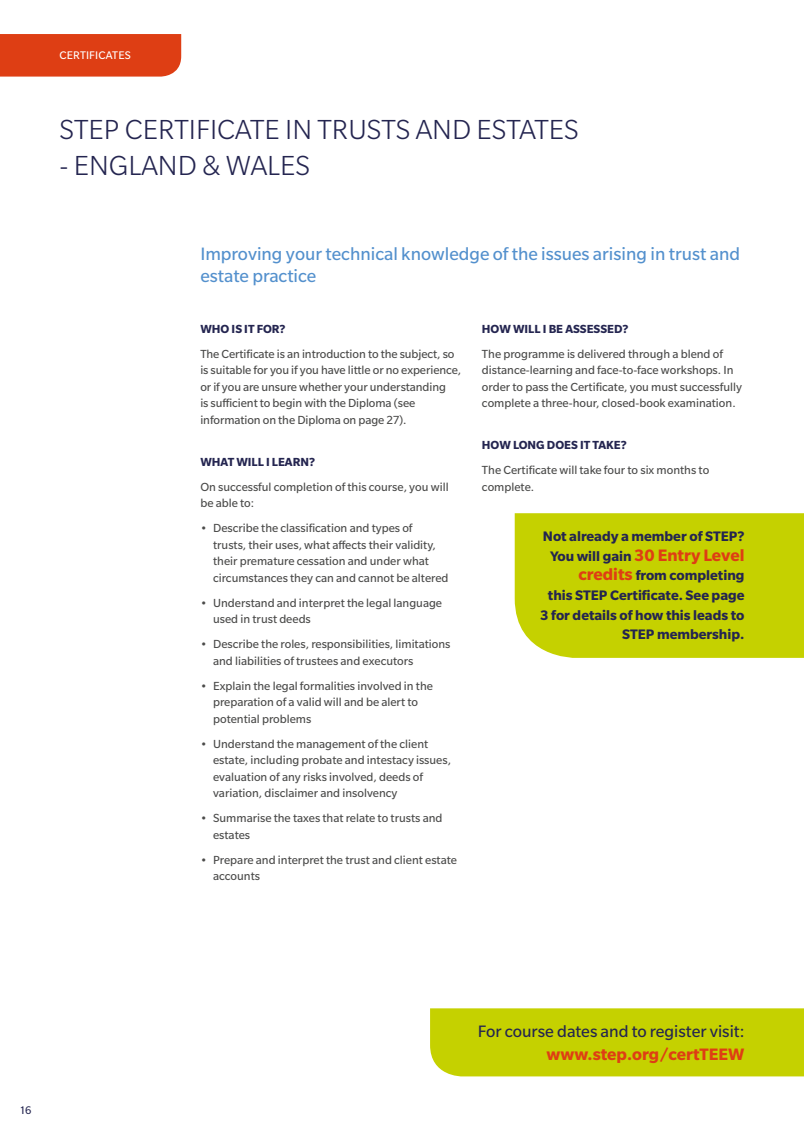
<style>
.page{position:relative;width:804px;height:1136px;background:#fff}
.page>*{position:absolute;margin:0;border:0;box-sizing:border-box;transform-origin:0 0}
.t1{font:300 30px "Slate Std";color:#242550}
.t2{font:19.5px/22.5px "Slate Std";color:#5390cd}
.t3{font:700 18px "Slate Std";color:#de3e14}
.t4{font:18px "Slate Std";color:#242550}
.t5{font:700 15px/19.5px "Slate Std";color:#242550;text-align:right}
.t6{font:12.75px/16.5px "Slate Std";color:#4a4a49}
.t7{font:700 12.75px "Slate Std";color:#242550}
.t8{font:12px "Slate Std";letter-spacing:.01em;color:#fff}
.t9{font:12px "Slate Std";color:#242550}
.s1{font-size:15px;color:#242550}
.s2{font-size:18px;color:#de3e14}
</style>
<div class="page">
<div style="left:0;top:34px;width:181px;height:43px;background:#de3e14"></div>
<div style="left:430px;top:1008px;width:374px;height:68px;background:#c5d100"></div>
<div style="left:514px;top:513px;width:290px;height:144px;background:#c5d100"></div>
<p class="t8" style="left:60px;top:49px;width:73px">CERTIFICATES</p>
<h1 class="t1" style="left:60px;top:114px;width:520px">STEP CERTIFICATE IN TRUSTS AND ESTATES</h1>
<h1 class="t1" style="left:60px;top:150px;width:252px">- ENGLAND &amp; WALES</h1>
<h2 class="t2" style="left:200px;top:242px;width:541px">Improving your technical knowledge of the issues arising in trust and estate practice</h2>
<p class="t7" style="left:200px;top:321px;width:87px">WHO IS IT FOR?</p>
<p class="t6" style="left:200px;top:345px;width:262px">The Certificate is an introduction to the subject, so is suitable for you if you have little or no experience, or if you are unsure whether your understanding<br>is sufficient to begin with the Diploma (see information on the Diploma on page 27).</p>
<p class="t7" style="left:200px;top:454px;width:116px">WHAT WILL I LEARN?</p>
<p class="t6" style="left:200px;top:478px;width:250px">On successful completion of this course, you will be able to:</p>
<p class="t6" style="left:213px;top:520px;width:237px;text-indent:-13px">• Describe the classification and types of trusts, their uses, what affects their validity, their premature cessation and under what circumstances they can and cannot be altered</p>
<p class="t6" style="left:213px;top:594px;width:230px;text-indent:-13px">• Understand and interpret the legal language used in trust deeds</p>
<p class="t6" style="left:213px;top:636px;width:239px;text-indent:-13px">• Describe the roles, responsibilities, limitations and liabilities of trustees and executors</p>
<p class="t6" style="left:213px;top:677px;width:221px;text-indent:-13px">• Explain the legal formalities involved in the preparation of a valid will and be alert to potential problems</p>
<p class="t6" style="left:213px;top:735px;width:239px;text-indent:-13px">• Understand the management of the client estate, including probate and intestacy issues, evaluation of any risks involved, deeds of variation, disclaimer and insolvency</p>
<p class="t6" style="left:213px;top:810px;width:231px;text-indent:-13px">• Summarise the taxes that relate to trusts and estates</p>
<p class="t6" style="left:213px;top:851px;width:245px;text-indent:-13px">• Prepare and interpret the trust and client estate accounts</p>
<p class="t7" style="left:482px;top:321px;width:148px">HOW WILL I BE ASSESSED?</p>
<p class="t6" style="left:482px;top:345px;width:261px">The programme is delivered through a blend of distance-learning and face-to-face workshops. In order to pass the Certificate, you must successfully complete a three-hour, closed-book examination.</p>
<p class="t7" style="left:482px;top:438px;width:146px">HOW LONG DOES IT TAKE?</p>
<p class="t6" style="left:482px;top:461px;width:229px">The Certificate will take four to six months to complete.</p>
<p class="t5" style="left:543px;top:526px;width:203px">Not already a member of STEP?</p>
<h3 class="t3" style="left:550px;top:545px;width:196px"><span class="s1">You will gain</span> 30 Entry Level</h3>
<p class="t5" style="left:540px;top:565px;width:206px"><span class="s2">credits</span> from completing<br>this STEP Certificate. See page<br>3 for details of how this leads to<br>STEP membership.</p>
<p class="t9" style="left:19px;top:1104px;width:14px">16</p>
<h3 class="t4" style="left:478px;top:1021px;width:268px">For course dates and to register visit:</h3>
<h3 class="t3" style="left:546px;top:1043px;width:199px">www.step.org/certTEEW</h3>
</div>
